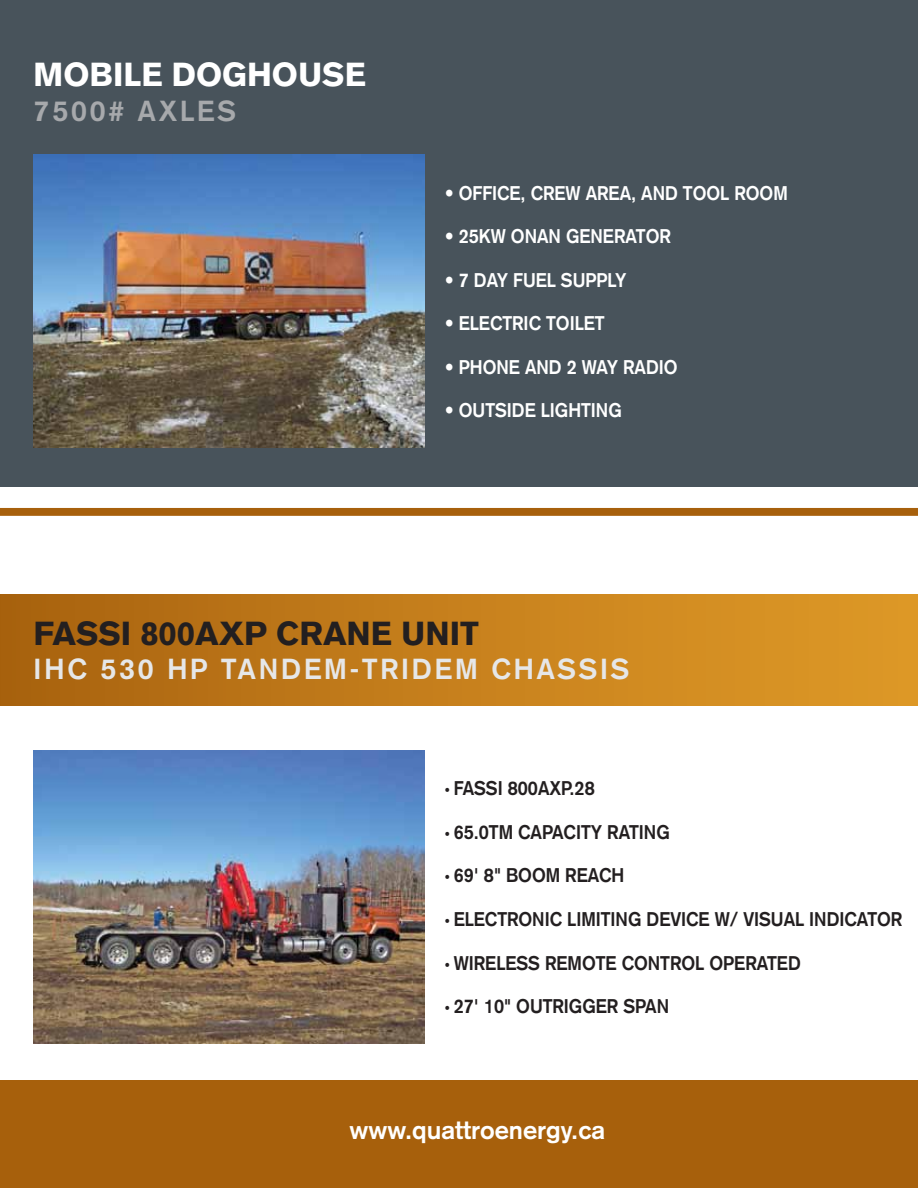
<style>
.page{position:relative;width:918px;height:1188px;background:#fff}
.page>*{position:absolute;margin:0;border:0;box-sizing:border-box;transform-origin:0 0}
.t1{font:900 32.7px "Akzidenz Grotesk";color:#231f20}
.t2{font:900 32.7px "Akzidenz Grotesk";color:#fff}
.t3{font:700 28.5px "Akzidenz Grotesk";letter-spacing:.1em;color:#e6e7e8}
.t4{font:700 28.5px "Akzidenz Grotesk";letter-spacing:.1em;color:#a7a9ac}
.t5{font:700 25.5px "Akzidenz Grotesk";color:#fff}
.t6{font:700 19.5px "Akzidenz Grotesk";color:#231f20;scale:.93 1}
.t7{font:700 19.5px "Akzidenz Grotesk";color:#fff;scale:.93 1}
.s1{font-family:"Myriad Pro";font-weight:400}
</style>
<div class="page">
<div style="left:0;top:1080px;width:918px;height:108px;background:#a7600c"></div>
<div style="left:0;top:0;width:918px;height:486px;background:#48535b"></div>
<div style="left:0;top:508px;width:918px;height:8px;background:#a7600c"></div>
<div style="left:0;top:594px;width:918px;height:111px;background:linear-gradient(to right,#aa6310,#e09b28)"></div>
<img style="left:34px;top:154px;width:391px;height:294px">
<img style="left:34px;top:750px;width:391px;height:294px">
<h1 class="t2" style="left:34px;top:55px;width:334px">MOBILE DOGHOUSE</h1>
<h2 class="t4" style="left:34px;top:94px;width:204px">7500# AXLES</h2>
<p class="t7" style="left:445px;top:181px;width:370px">• OFFICE, CREW AREA, AND TOOL ROOM</p>
<p class="t7" style="left:445px;top:225px;width:245px">• 25KW ONAN GENERATOR</p>
<p class="t7" style="left:445px;top:268px;width:197px">• 7 DAY FUEL SUPPLY</p>
<p class="t7" style="left:445px;top:312px;width:173px">• ELECTRIC TOILET</p>
<p class="t7" style="left:445px;top:355px;width:252px">• PHONE AND 2 WAY RADIO</p>
<p class="t7" style="left:445px;top:399px;width:192px">• OUTSIDE LIGHTING</p>
<h1 class="t1" style="left:34px;top:614px;width:447px">FASSI 800AXP CRANE UNIT</h1>
<h2 class="t3" style="left:34px;top:652px;width:597px">IHC 530 HP TANDEM-TRIDEM CHASSIS</h2>
<p class="t6" style="left:445px;top:777px;width:163px"><span class="s1">•</span> FASSI 800AXP.28</p>
<p class="t6" style="left:445px;top:821px;width:243px"><span class="s1">•</span> 65.0TM CAPACITY RATING</p>
<p class="t6" style="left:445px;top:864px;width:195px"><span class="s1">•</span> 69' 8" BOOM REACH</p>
<p class="t6" style="left:445px;top:908px;width:494px"><span class="s1">•</span> ELECTRONIC LIMITING DEVICE W/ VISUAL INDICATOR</p>
<p class="t6" style="left:445px;top:951px;width:384px"><span class="s1">•</span> WIRELESS REMOTE CONTROL OPERATED</p>
<p class="t6" style="left:445px;top:995px;width:243px"><span class="s1">•</span> 27' 10" OUTRIGGER SPAN</p>
<h3 class="t5" style="left:350px;top:1115px;width:257px">www.quattroenergy.ca</h3>
</div>
